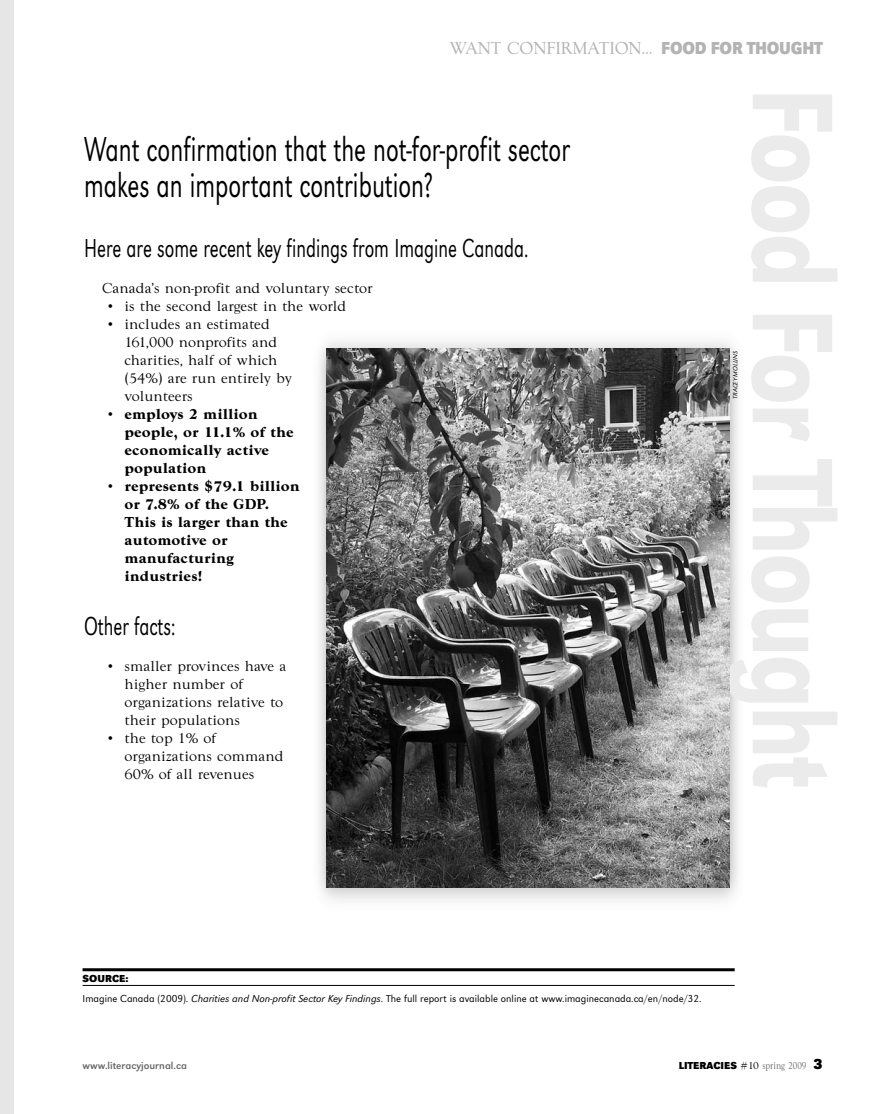
<style>
.page{position:relative;width:878px;height:1114px;background:#fff}
.page>*{position:absolute;margin:0;border:0;box-sizing:border-box;transform-origin:0 0}
.t1{font:36px/36px "URW Grotesk T Ligh";color:#000;scale:.7 1}
.t2{font:27px "URW Grotesk T Ligh";color:#000;scale:.7 1}
.t3{font:18px "Goudy Wtc T";letter-spacing:-.01em;color:#b3b3b3}
.t4{font:15px/18px "Goudy Wtc T";color:#000}
.t5{font:700 15px/18px "Goudy Wtc T";color:#000}
.t6{font:10.5px "URW Grotesk T Ligh";color:#000}
.t7{font:700 10.5px "URW Grotesk T";color:#000}
.t8{font:10.5px "URW Grotesk T";color:#666}
.t9{font:6.45px "URW Grotesk T Ligh Ital";color:#000}
.s1{font-family:"URW Grotesk T";font-weight:700}
.s2{font-family:"URW Grotesk T Ligh Ital"}
.s3{font-family:"Goudy Wtc T";font-weight:400}
.s4{font-family:"Goudy Wtc T";font-weight:400;color:#666}
.s5{font-size:15px}
</style>
<div class="page">
<img style="left:319px;top:341px;width:419px;height:560px">
<svg style="left:725px;top:95px;width:112px;height:693px"></svg>
<div style="left:0;top:0;width:14px;height:1114px;background:#e6e6e6"></div>
<img style="left:327px;top:349px;width:403px;height:538px">
<hr style="left:82px;top:968px;width:652px;height:3px;background:#000">
<hr style="left:82px;top:985px;width:652px;height:1px;background:#000">
<p class="t3" style="left:449px;top:37px;width:374px">WANT CONFIRMATION... <span class="s1">FOOD FOR THOUGHT</span></p>
<h1 class="t1" style="left:84px;top:130px;width:695px">Want confirmation that the not-for-profit sector makes an important contribution?</h1>
<h2 class="t2" style="left:84px;top:231px;width:636px">Here are some recent key findings from Imagine Canada.</h2>
<p class="t4" style="left:102px;top:278px;width:272px">Canada’s non-profit and voluntary sector</p>
<p class="t4" style="left:106px;top:296px;width:242px">• is the second largest in the world</p>
<p class="t4" style="left:124px;top:314px;width:169px;text-indent:-19px">• includes an estimated<br>161,000 nonprofits and charities, half of which (54%) are run entirely by volunteers</p>
<p class="t5" style="left:124px;top:404px;width:171px;text-indent:-19px">• employs 2 million people, or 11.1% of the economically active population</p>
<p class="t5" style="left:124px;top:476px;width:177px;text-indent:-19px">• represents $79.1 billion or 7.8% of the GDP.<br>This is larger than the automotive or manufacturing industries!</p>
<h2 class="t2" style="left:84px;top:609px;width:132px">Other facts:</h2>
<p class="t4" style="left:124px;top:656px;width:163px;text-indent:-19px">• smaller provinces have a higher number of organizations relative to their populations</p>
<p class="t4" style="left:124px;top:728px;width:160px;text-indent:-19px">• the top 1% of organizations command<br>60% of all revenues</p>
<p class="t9" style="left:731px;top:399px;width:49px;rotate:-90deg">TRACEY MOLLINS</p>
<p class="t7" style="left:82px;top:972px;width:48px">SOURCE:</p>
<p class="t6" style="left:82px;top:992px;width:620px">Imagine Canada (2009). <span class="s2">Charities and Non-profit Sector Key Findings</span>. The full report is available online at www.imaginecanada.ca/en/node/32.</p>
<p class="t8" style="left:82px;top:1059px;width:106px">www.literacyjournal.ca</p>
<p class="t7" style="left:678px;top:1059px;width:145px">LITERACIES <span class="s3">#10</span> <span class="s4">spring 2009</span> <span class="s5">3</span></p>
</div>
